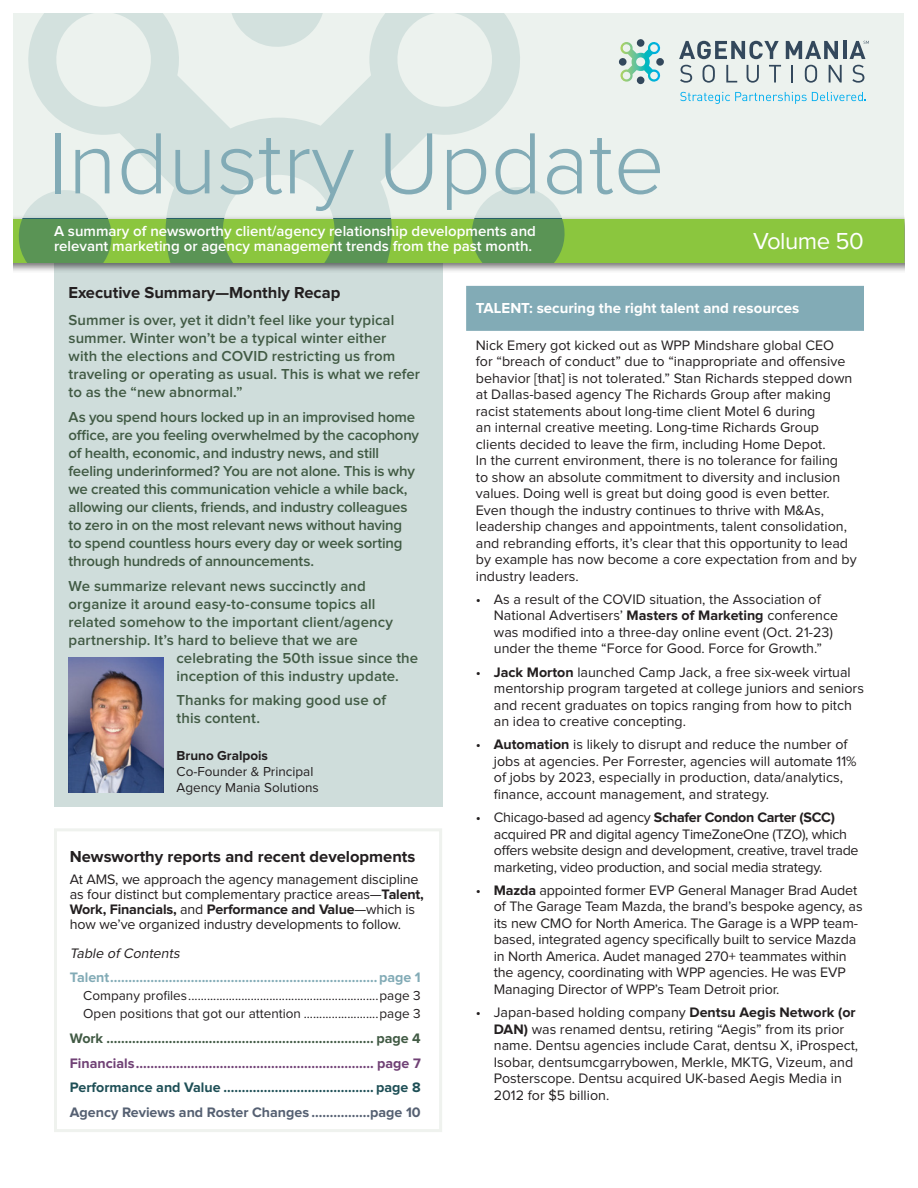
<style>
.page{position:relative;width:918px;height:1188px;background:#fff}
.page>*{position:absolute;margin:0;border:0;box-sizing:border-box;transform-origin:0 0}
.t1{font:300 90px "Proxima Nova";color:#82abb6}
.t2{font:24px "Proxima Nova";letter-spacing:-.02em;color:#fff}
.t3{font:700 16.5px "Proxima Nova";color:#231f20}
.Monthly_Recap_Text{font:600 15px/18px "Proxima Nova";color:#415a44}
.t4{font:600 15px "Proxima Nova";color:#fff}
.Subhead_1-TALENT{font:700 15px "Proxima Nova";color:#fff}
.Bulleted_Body{font:14.25px/16.5px "Proxima Nova";color:#231f20}
.Body_Copy{font:14.25px/16.5px "Proxima Nova";color:#231f20}
.Bulleted_Body-2{font:14.25px/16.5px "Proxima Nova";letter-spacing:-.02em;color:#231f20}
.t5{font:700 14.25px "Proxima Nova";color:#82abb6}
.t6{font:700 14.25px "Proxima Nova";color:#415a44}
.t7{font:700 14.25px "Proxima Nova";color:#704175}
.t8{font:700 14.25px "Proxima Nova";color:#1e4f56}
.t9{font:700 14.25px "Proxima Nova";color:#556072}
.t10{font:italic 14.25px "Proxima Nova";color:#231f20}
.t11{font:13.5px "Proxima Nova";color:#231f20}
.t12{font:700 13.5px "Proxima Nova";color:#231f20}
.s1{font-weight:700}
</style>
<div class="page">
<div style="left:466px;top:286px;width:398px;height:45px;background:#82abb6"></div>
<div style="left:54px;top:145px;width:388px;height:662px;background:#cfdddb"></div>
<div style="left:14px;top:14px;width:890px;height:205px;background:#ecf2ee"></div>
<svg style="left:28px;top:14px;width:492px;height:169px"></svg>
<svg style="left:679px;top:41px;width:100px;height:18px"></svg>
<svg style="left:786px;top:41px;width:52px;height:18px"></svg>
<hr style="left:843px;top:41px;width:4px;height:18px;background:#33485c">
<svg style="left:680px;top:65px;width:12px;height:18px"></svg>
<svg style="left:703px;top:65px;width:12px;height:18px"></svg>
<svg style="left:726px;top:65px;width:11px;height:18px"></svg>
<svg style="left:747px;top:65px;width:12px;height:18px"></svg>
<svg style="left:769px;top:65px;width:12px;height:18px"></svg>
<svg style="left:791px;top:65px;width:2px;height:18px"></svg>
<svg style="left:805px;top:65px;width:12px;height:18px"></svg>
<svg style="left:829px;top:65px;width:13px;height:18px"></svg>
<svg style="left:852px;top:65px;width:12px;height:18px"></svg>
<svg style="left:656px;top:58px;width:8px;height:8px"></svg>
<svg style="left:636px;top:76px;width:9px;height:8px"></svg>
<svg style="left:636px;top:39px;width:9px;height:8px"></svg>
<svg style="left:620px;top:41px;width:41px;height:41px"></svg>
<svg style="left:680px;top:92px;width:186px;height:12px"></svg>
<svg style="left:850px;top:41px;width:19px;height:18px"></svg>
<img style="left:14px;top:217px;width:890px;height:58px">
<svg style="left:15px;top:183px;width:554px;height:36px"></svg>
<svg style="left:14px;top:219px;width:890px;height:43px;background:#7ab545"></svg>
<div style="left:54px;top:828px;width:388px;height:304px;border:3px solid #eff2ee"></div>
<img style="left:69px;top:657px;width:94px;height:135px">
<p class="t1" style="left:48px;top:122px;width:618px">Industry Update</p>
<p class="t4" style="left:54px;top:225px;width:483px">A summary of newsworthy client/agency relationship developments and</p>
<p class="t4" style="left:54px;top:240px;width:480px">relevant marketing or agency management trends from the past month.</p>
<p class="t2" style="left:753px;top:230px;width:112px">Volume 50</p>
<p class="t3" style="left:69px;top:285px;width:273px">Executive Summary—Monthly Recap</p>
<p class="Monthly_Recap_Text" style="left:69px;top:312px;width:353px">Summer is over, yet it didn’t feel like your typical summer. Winter won’t be a typical winter either<br>with the elections and COVID restricting us from traveling or operating as usual. This is what we refer to as the “new abnormal.”</p>
<p class="Monthly_Recap_Text" style="left:69px;top:409px;width:352px">As you spend hours locked up in an improvised home office, are you feeling overwhelmed by the cacophony of health, economic, and industry news, and still feeling underinformed? You are not alone. This is why we created this communication vehicle a while back, allowing our clients, friends, and industry colleagues to zero in on the most relevant news without having to spend countless hours every day or week sorting through hundreds of announcements.</p>
<p class="Monthly_Recap_Text" style="left:69px;top:577px;width:299px">We summarize relevant news succinctly and</p>
<p class="Monthly_Recap_Text" style="left:69px;top:595px;width:309px">organize it around easy-to-consume topics all</p>
<p class="Monthly_Recap_Text" style="left:69px;top:613px;width:326px">related somehow to the important client/agency</p>
<p class="Monthly_Recap_Text" style="left:69px;top:631px;width:291px">partnership. It’s hard to believe that we are</p>
<p class="Monthly_Recap_Text" style="left:177px;top:649px;width:243px">celebrating the 50th issue since the</p>
<p class="Monthly_Recap_Text" style="left:177px;top:667px;width:224px">inception of this industry update.</p>
<p class="Monthly_Recap_Text" style="left:177px;top:692px;width:211px">Thanks for making good use of this content.</p>
<p class="t12" style="left:177px;top:749px;width:93px">Bruno Gralpois</p>
<p class="t11" style="left:177px;top:765px;width:138px">Co-Founder &amp; Principal</p>
<p class="t11" style="left:177px;top:782px;width:144px">Agency Mania Solutions</p>
<p class="t3" style="left:70px;top:849px;width:347px">Newsworthy reports and recent developments</p>
<p class="Body_Copy" style="left:70px;top:872px;width:356px;line-height:15px">At AMS, we approach the agency management discipline as four distinct but complementary practice areas—<span class="s1">Talent, Work, Financials,</span> and <span class="s1">Performance and Value</span>—which is how we’ve organized industry developments to follow.</p>
<p class="t10" style="left:70px;top:947px;width:114px">Table of Contents</p>
<p class="t5" style="left:70px;top:971px;width:353px">Talent.........................................................................page 1</p>
<p class="t11" style="left:83px;top:989px;width:339px">Company profiles.............................................................page 3</p>
<p class="t11" style="left:83px;top:1007px;width:339px">Open positions that got our attention ........................page 3</p>
<p class="t6" style="left:70px;top:1032px;width:353px">Work ......................................................................... page 4</p>
<p class="t7" style="left:70px;top:1056px;width:353px">Financials................................................................. page 7</p>
<p class="t8" style="left:70px;top:1081px;width:353px">Performance and Value ......................................... page 8</p>
<p class="t9" style="left:70px;top:1106px;width:353px">Agency Reviews and Roster Changes ................page 10</p>
<p class="Subhead_1-TALENT" style="left:476px;top:301px;width:325px">TALENT: securing the right talent and resources</p>
<p class="Body_Copy" style="left:476px;top:337px;width:382px">Nick Emery got kicked out as WPP Mindshare global CEO<br>for “breach of conduct” due to “inappropriate and offensive behavior [that] is not tolerated.” Stan Richards stepped down at Dallas-based agency The Richards Group after making racist statements about long-time client Motel 6 during<br>an internal creative meeting. Long-time Richards Group clients decided to leave the firm, including Home Depot.<br>In the current environment, there is no tolerance for failing<br>to show an absolute commitment to diversity and inclusion values. Doing well is great but doing good is even better.<br>Even though the industry continues to thrive with M&amp;As, leadership changes and appointments, talent consolidation, and rebranding efforts, it’s clear that this opportunity to lead by example has now become a core expectation from and by industry leaders.</p>
<p class="Bulleted_Body" style="left:494px;top:591px;width:346px;text-indent:-18px">• As a result of the COVID situation, the Association of National Advertisers’ <span class="s1">Masters of Marketing</span> conference was modified into a three-day online event (Oct. 21-23) under the theme “Force for Good. Force for Growth.”</p>
<p class="Bulleted_Body" style="left:494px;top:664px;width:372px;text-indent:-18px">• <span class="s1">Jack Morton</span> launched Camp Jack, a free six-week virtual mentorship program targeted at college juniors and seniors and recent graduates on topics ranging from how to pitch an idea to creative concepting.</p>
<p class="Bulleted_Body" style="left:494px;top:737px;width:364px;text-indent:-18px">• <span class="s1">Automation</span> is likely to disrupt and reduce the number of jobs at agencies. Per Forrester, agencies will automate 11% of jobs by 2023, especially in production, data/analytics, finance, account management, and strategy.</p>
<p class="Bulleted_Body-2" style="left:494px;top:810px;width:366px;text-indent:-18px">• Chicago-based ad agency <span class="s1">Schafer Condon Carter (SCC) </span>acquired PR and digital agency TimeZoneOne (TZO), which offers website design and development, creative, travel trade marketing, video production, and social media strategy.</p>
<p class="Bulleted_Body" style="left:494px;top:882px;width:370px;text-indent:-18px">• <span class="s1">Mazda</span> appointed former EVP General Manager Brad Audet of The Garage Team Mazda, the brand’s bespoke agency, as its new CMO for North America. The Garage is a WPP team&shy;based, integrated agency specifically built to service Mazda in North America. Audet managed 270+ teammates within the agency, coordinating with WPP agencies. He was EVP Managing Director of WPP’s Team Detroit prior.</p>
<p class="Bulleted_Body" style="left:494px;top:1005px;width:366px;text-indent:-18px">• Japan-based holding company <span class="s1">Dentsu Aegis Network (or DAN)</span> was renamed dentsu, retiring “Aegis” from its prior name. Dentsu agencies include Carat, dentsu X, iProspect, Isobar, dentsumcgarrybowen, Merkle, MKTG, Vizeum, and Posterscope. Dentsu acquired UK-based Aegis Media in 2012 for $5 billion.</p>
</div>
